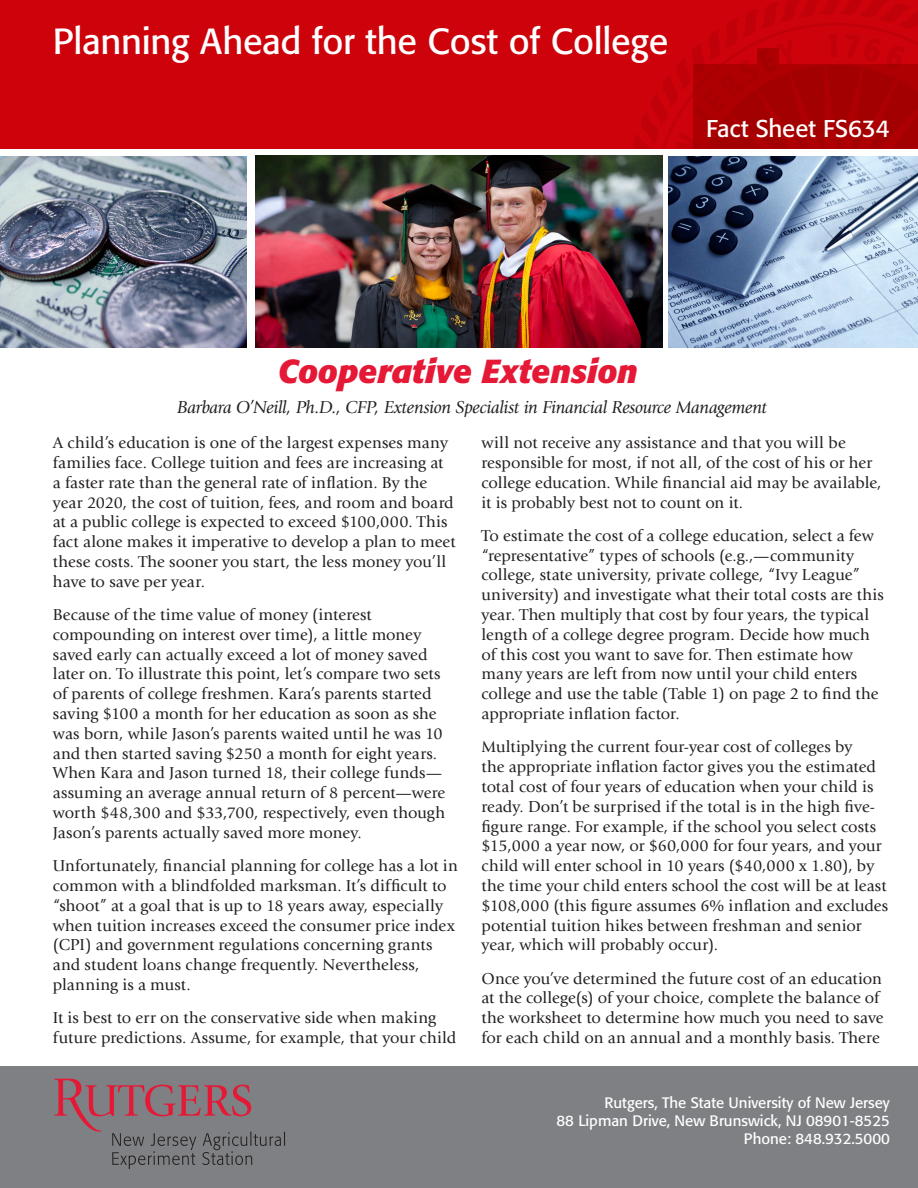
<style>
.page{position:relative;width:918px;height:1188px;background:#fff}
.page>*{position:absolute;margin:0;border:0;box-sizing:border-box;transform-origin:0 0}
.Headline{font:36px "Formata BQ";letter-spacing:-.01em;color:#fff}
.CooperativeExtension{font:italic 700 33px "Formata BQ";color:#e51836}
.FactSheetNumber{font:24px "Formata BQ";color:#fff}
.Authors{font:italic 18px "Giovanni Std";letter-spacing:-.02em;color:#231f20}
.BodyCopy{font:16.5px/19.8px "Giovanni Std";letter-spacing:.005em;color:#231f20}
.FooterAddress{font:15px "Formata BQ";color:#fff}
</style>
<div class="page">
<div style="left:0;top:1066px;width:918px;height:122px;background:#7e8083"></div>
<div style="left:0;top:0;width:918px;height:148px;background:#cd020b"></div>
<svg style="left:633px;top:0;width:285px;height:148px"></svg>
<img style="left:255px;top:156px;width:408px;height:191px">
<img style="left:0;top:156px;width:247px;height:191px">
<img style="left:669px;top:156px;width:249px;height:191px">
<svg style="left:54px;top:1079px;width:231px;height:90px"></svg>
<p class="Headline" style="left:53px;top:19px;width:617px">Planning Ahead for the Cost of College</p>
<p class="FactSheetNumber" style="left:706px;top:114px;width:185px">Fact Sheet FS634</p>
<p class="CooperativeExtension" style="left:278px;top:351px;width:361px">Cooperative Extension</p>
<p class="Authors" style="left:177px;top:398px;width:591px">Barbara O’Neill, Ph.D., CFP, Extension Specialist in Financial Resource Management</p>
<p class="BodyCopy" style="left:53px;top:433px;width:404px">A child’s education is one of the largest expenses many families face. College tuition and fees are increasing at<br>a faster rate than the general rate of inflation. By the year 2020, the cost of tuition, fees, and room and board at a public college is expected to exceed $100,000. This fact alone makes it imperative to develop a plan to meet these costs. The sooner you start, the less money you’ll have to save per year.</p>
<p class="BodyCopy" style="left:53px;top:605px;width:394px">Because of the time value of money (interest compounding on interest over time), a little money saved early can actually exceed a lot of money saved later on. To illustrate this point, let’s compare two sets of parents of college freshmen. Kara’s parents started saving $100 a month for her education as soon as she was born, while Jason’s parents waited until he was 10 and then started saving $250 a month for eight years.<br>When Kara and Jason turned 18, their college funds— assuming an average annual return of 8 percent—were worth $48,300 and $33,700, respectively, even though Jason’s parents actually saved more money.</p>
<p class="BodyCopy" style="left:53px;top:856px;width:406px">Unfortunately, financial planning for college has a lot in common with a blindfolded marksman. It’s difficult to “shoot” at a goal that is up to 18 years away, especially</p>
<p class="BodyCopy" style="left:53px;top:915px;width:403px">when tuition increases exceed the consumer price index (CPI) and government regulations concerning grants and student loans change frequently. Nevertheless, planning is a must.</p>
<p class="BodyCopy" style="left:53px;top:1008px;width:405px">It is best to err on the conservative side when making future predictions. Assume, for example, that your child</p>
<p class="BodyCopy" style="left:481px;top:433px;width:402px">will not receive any assistance and that you will be responsible for most, if not all, of the cost of his or her college education. While financial aid may be available, it is probably best not to count on it.</p>
<p class="BodyCopy" style="left:481px;top:526px;width:404px">To estimate the cost of a college education, select a few “representative” types of schools (e.g.,—community college, state university, private college, “Ivy League” university) and investigate what their total costs are this year. Then multiply that cost by four years, the typical length of a college degree program. Decide how much of this cost you want to save for. Then estimate how many years are left from now until your child enters college and use the table (Table 1) on page 2 to find the appropriate inflation factor.</p>
<p class="BodyCopy" style="left:481px;top:737px;width:408px">Multiplying the current four-year cost of colleges by<br>the appropriate inflation factor gives you the estimated total cost of four years of education when your child is ready. Don’t be surprised if the total is in the high five&shy;figure range. For example, if the school you select costs $15,000 a year now, or $60,000 for four years, and your child will enter school in 10 years ($40,000 x 1.80), by the time your child enters school the cost will be at least $108,000 (this figure assumes 6% inflation and excludes potential tuition hikes between freshman and senior year, which will probably occur).</p>
<p class="BodyCopy" style="left:481px;top:969px;width:404px">Once you’ve determined the future cost of an education at the college(s) of your choice, complete the balance of the worksheet to determine how much you need to save for each child on an annual and a monthly basis. There</p>
<p class="FooterAddress" style="left:605px;top:1093px;width:287px">Rutgers, The State University of New Jersey</p>
<p class="FooterAddress" style="left:557px;top:1111px;width:335px">88 Lipman Drive, New Brunswick, NJ 08901-8525</p>
<p class="FooterAddress" style="left:744px;top:1129px;width:147px">Phone: 848.932.5000</p>
</div>
